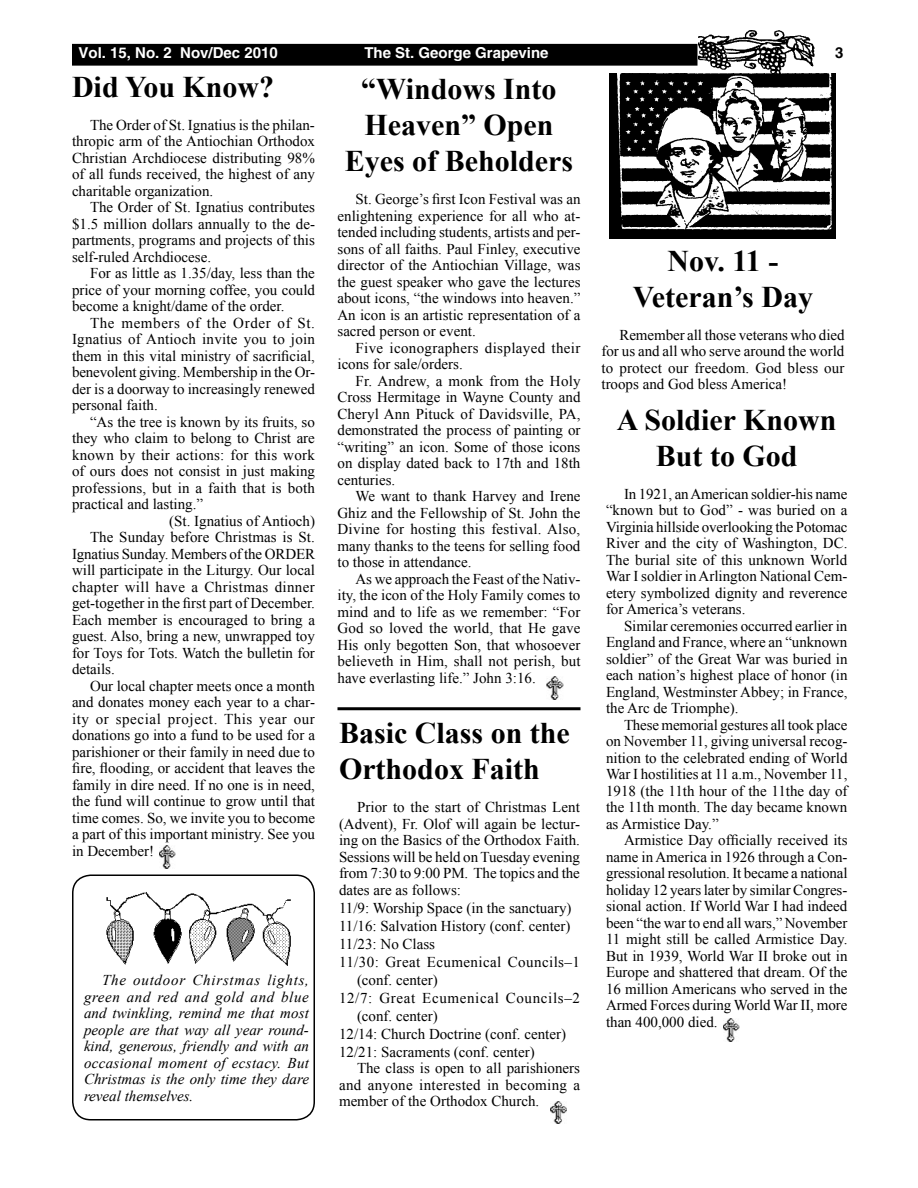
<style>
.page{position:relative;width:918px;height:1188px;background:#fff}
.page>*{position:absolute;margin:0;border:0;box-sizing:border-box;transform-origin:0 0}
.t1{font:700 30px/36px "Times New Roman";color:#000;text-align:center}
.t2{font:15px/16.5px "Times New Roman";color:#000;text-align:justify}
.t3{font:italic 15px/16.5px "Times New Roman";color:#000;text-align:justify}
.t4{font:15px/16.5px "Times New Roman";letter-spacing:.025em;color:#000}
.t5{font:700 15px "Switzerland";color:#fff}
.t6{font:15px "Times New Roman";letter-spacing:.03em;color:#000}
.t7{font:15px "Times New Roman";letter-spacing:.04em;color:#000}
.t8{font:15px "Times New Roman";letter-spacing:.045em;color:#000}
.t9{font:700 15px "Switzerland";color:#000}
</style>
<div class="page">
<div style="left:74px;top:45px;width:622px;height:19px;background:#000"></div>
<div style="left:72px;top:44px;width:626px;height:22px;border:3px solid #000"></div>
<img style="left:699px;top:30px;width:115px;height:43px">
<img style="left:551px;top:1101px;width:16px;height:23px">
<img style="left:547px;top:677px;width:16px;height:23px">
<img style="left:723px;top:1018px;width:16px;height:23px">
<img style="left:159px;top:846px;width:16px;height:22px">
<img style="left:609px;top:73px;width:227px;height:165px">
<hr style="left:338px;top:707px;width:242px;height:3px;background:#000">
<img style="left:106px;top:892px;width:185px;height:74px">
<div style="left:72px;top:874px;width:243px;height:246px;border:2px solid #000;border-radius:18px"></div>
<p class="t5" style="left:79px;top:44px;width:201px">Vol. 15, No. 2 Nov/Dec 2010</p>
<p class="t5" style="left:364px;top:44px;width:186px">The St. George Grapevine</p>
<p class="t9" style="left:835px;top:44px;width:10px">3</p>
<h1 class="t1" style="left:72px;top:68px;width:204px">Did You Know?</h1>
<p class="t2" style="left:72px;top:116px;width:245px;text-indent:18px">The Order of St. Ignatius is the philan&shy;thropic arm of the Antiochian Orthodox Christian Archdiocese distributing 98% of all funds received, the highest of any charitable organization.</p>
<p class="t2" style="left:72px;top:199px;width:245px;text-indent:18px">The Order of St. Ignatius contributes $1.5 million dollars annually to the de&shy;partments, programs and projects of this self-ruled Archdiocese.</p>
<p class="t2" style="left:72px;top:265px;width:245px;text-indent:18px">For as little as 1.35/day, less than the price of your morning coffee, you could become a knight/dame of the order.</p>
<p class="t2" style="left:72px;top:314px;width:245px;text-indent:18px">The members of the Order of St.<br>Ignatius of Antioch invite you to join them in this vital ministry of sacrificial, benevolent giving. Membership in the Or&shy;der is a doorway to increasingly renewed personal faith.</p>
<p class="t2" style="left:90px;top:413px;width:226px">“As the tree is known by its fruits, so</p>
<p class="t2" style="left:72px;top:430px;width:244px">they who claim to belong to Christ are</p>
<p class="t2" style="left:72px;top:446px;width:244px">known by their actions: for this work</p>
<p class="t2" style="left:72px;top:463px;width:245px">of ours does not consist in just making</p>
<p class="t2" style="left:72px;top:479px;width:245px">professions, but in a faith that is both</p>
<p class="t2" style="left:72px;top:496px;width:133px">practical and lasting.”</p>
<p class="t2" style="left:169px;top:512px;width:147px">(St. Ignatius of Antioch)</p>
<p class="t2" style="left:90px;top:529px;width:226px">The Sunday before Christmas is St.</p>
<p class="t2" style="left:72px;top:545px;width:245px">Ignatius Sunday. Members of the ORDER</p>
<p class="t2" style="left:72px;top:562px;width:244px">will participate in the Liturgy. Our local</p>
<p class="t4" style="left:72px;top:578px;width:244px">chapter will have a Christmas dinner</p>
<p class="t2" style="left:72px;top:595px;width:245px">get-together in the first part of December.</p>
<p class="t2" style="left:72px;top:611px;width:245px">Each member is encouraged to bring a</p>
<p class="t2" style="left:72px;top:628px;width:244px">guest. Also, bring a new, unwrapped toy</p>
<p class="t2" style="left:72px;top:644px;width:244px">for Toys for Tots. Watch the bulletin for</p>
<p class="t2" style="left:72px;top:661px;width:44px">details.</p>
<p class="t2" style="left:90px;top:677px;width:226px">Our local chapter meets once a month</p>
<p class="t2" style="left:72px;top:694px;width:244px">and donates money each year to a char-</p>
<p class="t7" style="left:72px;top:709px;width:244px">ity or special project. This year our</p>
<p class="t2" style="left:72px;top:727px;width:244px">donations go into a fund to be used for a</p>
<p class="t2" style="left:72px;top:743px;width:244px">parishioner or their family in need due to</p>
<p class="t2" style="left:72px;top:760px;width:245px">fire, flooding, or accident that leaves the</p>
<p class="t2" style="left:72px;top:776px;width:245px">family in dire need. If no one is in need,</p>
<p class="t2" style="left:72px;top:793px;width:244px">the fund will continue to grow until that</p>
<p class="t2" style="left:72px;top:809px;width:245px">time comes. So, we invite you to become</p>
<p class="t2" style="left:72px;top:826px;width:244px">a part of this important ministry. See you</p>
<p class="t2" style="left:72px;top:842px;width:84px">in December!</p>
<p class="t3" style="left:84px;top:972px;width:227px;text-indent:18px">The outdoor Chirstmas lights, green and red and gold and blue and twinkling, remind me that most people are that way all year round&shy;kind, generous, friendly and with an occasional moment of ecstacy. But Christmas is the only time they dare reveal themselves.</p>
<h1 class="t1" style="left:345px;top:70px;width:230px">“Windows Into<br>Heaven” Open<br>Eyes of Beholders</h1>
<p class="t2" style="left:338px;top:191px;width:245px;text-indent:18px">St. George’s first Icon Festival was an enlightening experience for all who at&shy;tended including students, artists and per&shy;sons of all faiths. Paul Finley, executive director of the Antiochian Village, was the guest speaker who gave the lectures about icons, “the windows into heaven.” An icon is an artistic representation of a sacred person or event.</p>
<p class="t4" style="left:338px;top:339px;width:244px;text-indent:18px">Five iconographers displayed their icons for sale/orders.</p>
<p class="t2" style="left:338px;top:372px;width:245px;text-indent:18px">Fr. Andrew, a monk from the Holy Cross Hermitage in Wayne County and Cheryl Ann Pituck of Davidsville, PA, demonstrated the process of painting or “writing” an icon. Some of those icons on display dated back to 17th and 18th centuries.</p>
<p class="t2" style="left:338px;top:488px;width:245px;text-indent:18px">We want to thank Harvey and Irene Ghiz and the Fellowship of St. John the Divine for hosting this festival. Also, many thanks to the teens for selling food to those in attendance.</p>
<p class="t2" style="left:338px;top:570px;width:245px;text-indent:18px">As we approach the Feast of the Nativ&shy;ity, the icon of the Holy Family comes to mind and to life as we remember: “For God so loved the world, that He gave His only begotten Son, that whosoever believeth in Him, shall not perish, but have everlasting life.” John 3:16.</p>
<h1 class="t1" style="left:339px;top:715px;width:232px;text-align:left">Basic Class on the<br>Orthodox Faith</h1>
<p class="t2" style="left:339px;top:799px;width:243px;text-indent:18px">Prior to the start of Christmas Lent (Advent), Fr. Olof will again be lectur&shy;ing on the Basics of the Orthodox Faith.<br>Sessions will be held on Tuesday evening from 7:30 to 9:00 PM. The topics and the dates are as follows:</p>
<p class="t2" style="left:339px;top:899px;width:234px">11/9: Worship Space (in the sanctuary)</p>
<p class="t2" style="left:339px;top:917px;width:233px">11/16: Salvation History (conf. center)</p>
<p class="t2" style="left:339px;top:935px;width:98px">11/23: No Class</p>
<p class="t6" style="left:339px;top:952px;width:242px">11/30: Great Ecumenical Councils–1</p>
<p class="t2" style="left:357px;top:971px;width:82px">(conf. center)</p>
<p class="t8" style="left:339px;top:988px;width:243px">12/7: Great Ecumenical Councils–2</p>
<p class="t2" style="left:357px;top:1007px;width:82px">(conf. center)</p>
<p class="t2" style="left:339px;top:1025px;width:229px">12/14: Church Doctrine (conf. center)</p>
<p class="t2" style="left:339px;top:1043px;width:197px">12/21: Sacraments (conf. center)</p>
<p class="t2" style="left:339px;top:1060px;width:243px;text-indent:18px">The class is open to all parishioners and anyone interested in becoming a member of the Orthodox Church.</p>
<h1 class="t1" style="left:633px;top:242px;width:182px">Nov. 11 -<br>Veteran’s Day</h1>
<p class="t2" style="left:602px;top:326px;width:245px;text-indent:18px">Remember all those veterans who died for us and all who serve around the world to protect our freedom. God bless our troops and God bless America!</p>
<h1 class="t1" style="left:617px;top:401px;width:221px">A Soldier Known<br>But to God</h1>
<p class="t2" style="left:606px;top:485px;width:243px;text-indent:18px">In 1921, an American soldier-his name “known but to God” - was buried on a Virginia hillside overlooking the Potomac River and the city of Washington, DC.<br>The burial site of this unknown World War I soldier in Arlington National Cem&shy;etery symbolized dignity and reverence for America’s veterans.</p>
<p class="t2" style="left:606px;top:617px;width:243px;text-indent:18px">Similar ceremonies occurred earlier in England and France, where an “unknown soldier” of the Great War was buried in each nation’s highest place of honor (in England, Westminster Abbey; in France, the Arc de Triomphe).</p>
<p class="t2" style="left:606px;top:716px;width:243px;text-indent:18px">These memorial gestures all took place on November 11, giving universal recog&shy;nition to the celebrated ending of World War I hostilities at 11 a.m., November 11, 1918 (the 11th hour of the 11the day of the 11th month. The day became known as Armistice Day.”</p>
<p class="t2" style="left:606px;top:832px;width:243px;text-indent:18px">Armistice Day officially received its name in America in 1926 through a Con&shy;gressional resolution. It became a national holiday 12 years later by similar Congres&shy;sional action. If World War I had indeed been “the war to end all wars,” November 11 might still be called Armistice Day.<br>But in 1939, World War II broke out in Europe and shattered that dream. Of the 16 million Americans who served in the Armed Forces during World War II, more than 400,000 died.</p>
</div>
